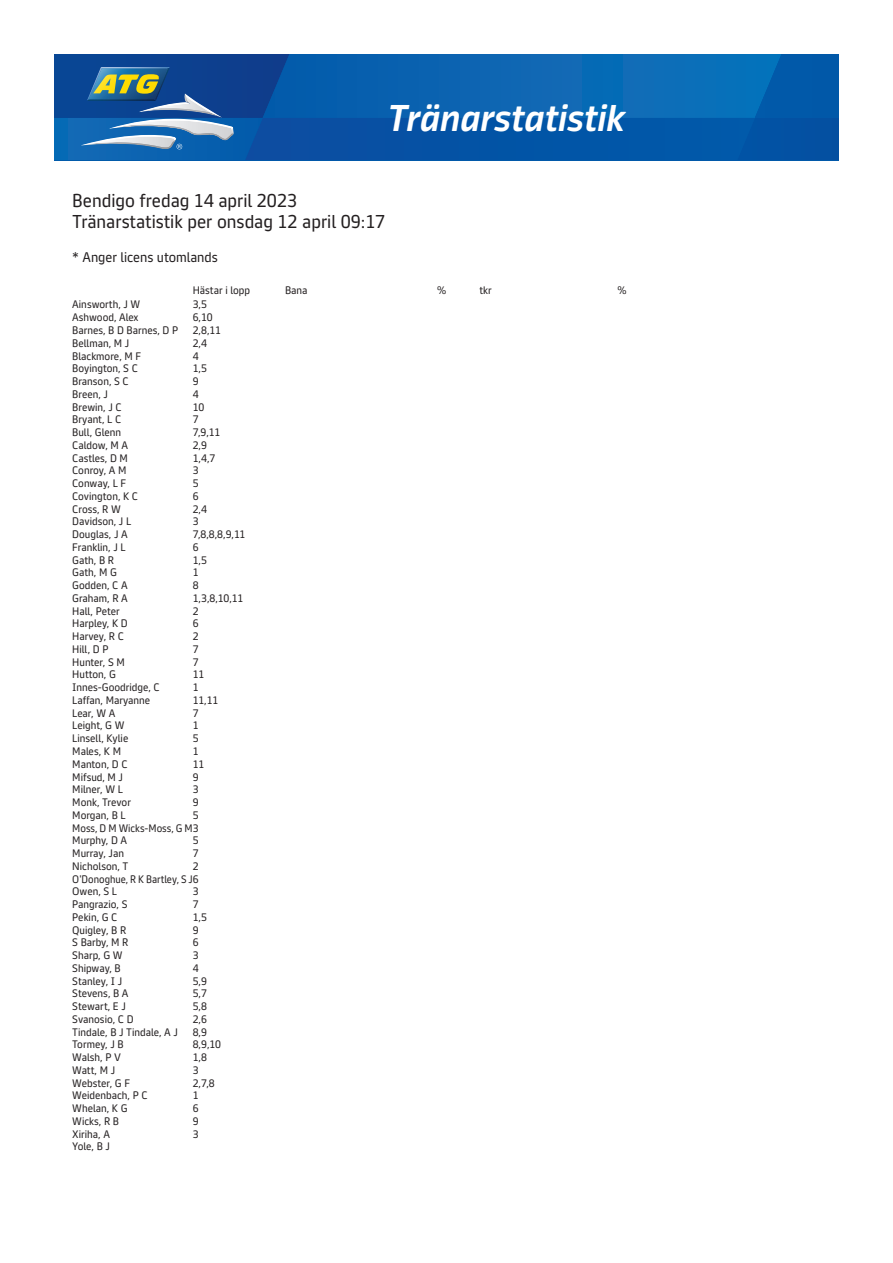
<style>
.page{position:relative;width:893px;height:1263px;background:#fff}
.page>*{position:absolute;margin:0;border:0;box-sizing:border-box;transform-origin:0 0}
.t1{font:italic 700 36px "ATG Text";color:#fff}
.t2{font:18px/21.6px "ATG Text";color:#231f20}
.t3{font:13.5px "ATG Text";color:#231f20}
.t4{font:10.5px/12.8px "ATG Text";color:#231f20;text-align:justify}
</style>
<div class="page">
<svg style="left:54px;top:54px;width:785px;height:106px;background:#105ea8"></svg>
<h1 class="t1" style="left:387px;top:100px;width:239px">Tränarstatistik</h1>
<h2 class="t2" style="left:72px;top:190px;width:315px">Bendigo fredag 14 april 2023<br>Tränarstatistik per onsdag 12 april 09:17</h2>
<p class="t3" style="left:72px;top:250px;width:147px">* Anger licens utomlands</p>
<p class="t4" style="left:193px;top:284px;width:59px">Hästar i lopp</p>
<p class="t4" style="left:285px;top:284px;width:24px">Bana</p>
<p class="t4" style="left:437px;top:284px;width:11px">%</p>
<p class="t4" style="left:479px;top:284px;width:14px">tkr</p>
<p class="t4" style="left:618px;top:284px;width:11px">%</p>
<p class="t4" style="left:72px;top:299px;width:70px">Ainsworth, J W</p>
<p class="t4" style="left:193px;top:299px;width:16px">3,5</p>
<p class="t4" style="left:72px;top:311px;width:68px">Ashwood, Alex</p>
<p class="t4" style="left:193px;top:311px;width:22px">6,10</p>
<p class="t4" style="left:72px;top:324px;width:108px">Barnes, B D Barnes, D P</p>
<p class="t4" style="left:193px;top:324px;width:30px">2,8,11</p>
<p class="t4" style="left:72px;top:337px;width:59px">Bellman, M J</p>
<p class="t4" style="left:193px;top:337px;width:16px">2,4</p>
<p class="t4" style="left:72px;top:350px;width:70px">Blackmore, M F</p>
<p class="t4" style="left:193px;top:350px;width:7px">4</p>
<p class="t4" style="left:72px;top:362px;width:67px">Boyington, S C</p>
<p class="t4" style="left:193px;top:362px;width:16px">1,5</p>
<p class="t4" style="left:72px;top:375px;width:58px">Branson, S C</p>
<p class="t4" style="left:193px;top:375px;width:7px">9</p>
<p class="t4" style="left:72px;top:388px;width:37px">Breen, J</p>
<p class="t4" style="left:193px;top:388px;width:7px">4</p>
<p class="t4" style="left:72px;top:401px;width:51px">Brewin, J C</p>
<p class="t4" style="left:193px;top:401px;width:13px">10</p>
<p class="t4" style="left:72px;top:413px;width:50px">Bryant, L C</p>
<p class="t4" style="left:193px;top:413px;width:7px">7</p>
<p class="t4" style="left:72px;top:426px;width:50px">Bull, Glenn</p>
<p class="t4" style="left:193px;top:426px;width:29px">7,9,11</p>
<p class="t4" style="left:72px;top:439px;width:57px">Caldow, M A</p>
<p class="t4" style="left:193px;top:439px;width:16px">2,9</p>
<p class="t4" style="left:72px;top:452px;width:57px">Castles, D M</p>
<p class="t4" style="left:193px;top:452px;width:24px">1,4,7</p>
<p class="t4" style="left:72px;top:464px;width:56px">Conroy, A M</p>
<p class="t4" style="left:193px;top:464px;width:7px">3</p>
<p class="t4" style="left:72px;top:477px;width:55px">Conway, L F</p>
<p class="t4" style="left:193px;top:477px;width:7px">5</p>
<p class="t4" style="left:72px;top:490px;width:67px">Covington, K C</p>
<p class="t4" style="left:193px;top:490px;width:7px">6</p>
<p class="t4" style="left:72px;top:503px;width:50px">Cross, R W</p>
<p class="t4" style="left:193px;top:503px;width:16px">2,4</p>
<p class="t4" style="left:72px;top:515px;width:60px">Davidson, J L</p>
<p class="t4" style="left:193px;top:515px;width:7px">3</p>
<p class="t4" style="left:72px;top:528px;width:57px">Douglas, J A</p>
<p class="t4" style="left:193px;top:528px;width:54px">7,8,8,8,9,11</p>
<p class="t4" style="left:72px;top:541px;width:55px">Franklin, J L</p>
<p class="t4" style="left:193px;top:541px;width:7px">6</p>
<p class="t4" style="left:72px;top:554px;width:43px">Gath, B R</p>
<p class="t4" style="left:193px;top:554px;width:16px">1,5</p>
<p class="t4" style="left:72px;top:566px;width:46px">Gath, M G</p>
<p class="t4" style="left:193px;top:566px;width:7px">1</p>
<p class="t4" style="left:72px;top:579px;width:57px">Godden, C A</p>
<p class="t4" style="left:193px;top:579px;width:7px">8</p>
<p class="t4" style="left:72px;top:592px;width:57px">Graham, R A</p>
<p class="t4" style="left:193px;top:592px;width:52px">1,3,8,10,11</p>
<p class="t4" style="left:72px;top:605px;width:49px">Hall, Peter</p>
<p class="t4" style="left:193px;top:605px;width:7px">2</p>
<p class="t4" style="left:72px;top:617px;width:57px">Harpley, K D</p>
<p class="t4" style="left:193px;top:617px;width:7px">6</p>
<p class="t4" style="left:72px;top:630px;width:53px">Harvey, R C</p>
<p class="t4" style="left:193px;top:630px;width:7px">2</p>
<p class="t4" style="left:72px;top:643px;width:38px">Hill, D P</p>
<p class="t4" style="left:193px;top:643px;width:7px">7</p>
<p class="t4" style="left:72px;top:656px;width:54px">Hunter, S M</p>
<p class="t4" style="left:193px;top:656px;width:7px">7</p>
<p class="t4" style="left:72px;top:668px;width:45px">Hutton, G</p>
<p class="t4" style="left:193px;top:668px;width:13px">11</p>
<p class="t4" style="left:72px;top:681px;width:89px">Innes-Goodridge, C</p>
<p class="t4" style="left:193px;top:681px;width:7px">1</p>
<p class="t4" style="left:72px;top:694px;width:80px">Laffan, Maryanne</p>
<p class="t4" style="left:193px;top:694px;width:27px">11,11</p>
<p class="t4" style="left:72px;top:707px;width:45px">Lear, W A</p>
<p class="t4" style="left:193px;top:707px;width:7px">7</p>
<p class="t4" style="left:72px;top:719px;width:54px">Leight, G W</p>
<p class="t4" style="left:193px;top:719px;width:7px">1</p>
<p class="t4" style="left:72px;top:732px;width:58px">Linsell, Kylie</p>
<p class="t4" style="left:193px;top:732px;width:7px">5</p>
<p class="t4" style="left:72px;top:745px;width:50px">Males, K M</p>
<p class="t4" style="left:193px;top:745px;width:7px">1</p>
<p class="t4" style="left:72px;top:758px;width:57px">Manton, D C</p>
<p class="t4" style="left:193px;top:758px;width:13px">11</p>
<p class="t4" style="left:72px;top:771px;width:52px">Mifsud, M J</p>
<p class="t4" style="left:193px;top:771px;width:7px">9</p>
<p class="t4" style="left:72px;top:783px;width:52px">Milner, W L</p>
<p class="t4" style="left:193px;top:783px;width:7px">3</p>
<p class="t4" style="left:72px;top:796px;width:60px">Monk, Trevor</p>
<p class="t4" style="left:193px;top:796px;width:7px">9</p>
<p class="t4" style="left:72px;top:809px;width:55px">Morgan, B L</p>
<p class="t4" style="left:72px;top:809px;width:128px;text-indent:120px">5<br>Moss, D M Wicks-Moss, G M3<br>Murphy, D A</p>
<p class="t4" style="left:193px;top:834px;width:7px">5</p>
<p class="t4" style="left:72px;top:847px;width:53px">Murray, Jan</p>
<p class="t4" style="left:193px;top:847px;width:7px">7</p>
<p class="t4" style="left:72px;top:860px;width:58px">Nicholson, T</p>
<p class="t4" style="left:72px;top:860px;width:128px;text-indent:120px">2<br>O'Donoghue, R K Bartley, S J6<br>Owen, S L</p>
<p class="t4" style="left:193px;top:885px;width:7px">3</p>
<p class="t4" style="left:72px;top:898px;width:57px">Pangrazio, S</p>
<p class="t4" style="left:193px;top:898px;width:7px">7</p>
<p class="t4" style="left:72px;top:911px;width:47px">Pekin, G C</p>
<p class="t4" style="left:193px;top:911px;width:16px">1,5</p>
<p class="t4" style="left:72px;top:924px;width:55px">Quigley, B R</p>
<p class="t4" style="left:193px;top:924px;width:7px">9</p>
<p class="t4" style="left:72px;top:936px;width:58px">S Barby, M R</p>
<p class="t4" style="left:193px;top:936px;width:7px">6</p>
<p class="t4" style="left:72px;top:949px;width:52px">Sharp, G W</p>
<p class="t4" style="left:193px;top:949px;width:7px">3</p>
<p class="t4" style="left:72px;top:962px;width:50px">Shipway, B</p>
<p class="t4" style="left:193px;top:962px;width:7px">4</p>
<p class="t4" style="left:72px;top:975px;width:51px">Stanley, I J</p>
<p class="t4" style="left:193px;top:975px;width:16px">5,9</p>
<p class="t4" style="left:72px;top:987px;width:58px">Stevens, B A</p>
<p class="t4" style="left:193px;top:987px;width:16px">5,7</p>
<p class="t4" style="left:72px;top:1000px;width:55px">Stewart, E J</p>
<p class="t4" style="left:193px;top:1000px;width:16px">5,8</p>
<p class="t4" style="left:72px;top:1013px;width:63px">Svanosio, C D</p>
<p class="t4" style="left:193px;top:1013px;width:16px">2,6</p>
<p class="t4" style="left:72px;top:1026px;width:107px">Tindale, B J Tindale, A J</p>
<p class="t4" style="left:193px;top:1026px;width:16px">8,9</p>
<p class="t4" style="left:72px;top:1038px;width:53px">Tormey, J B</p>
<p class="t4" style="left:193px;top:1038px;width:30px">8,9,10</p>
<p class="t4" style="left:72px;top:1051px;width:50px">Walsh, P V</p>
<p class="t4" style="left:193px;top:1051px;width:16px">1,8</p>
<p class="t4" style="left:72px;top:1064px;width:44px">Watt, M J</p>
<p class="t4" style="left:193px;top:1064px;width:7px">3</p>
<p class="t4" style="left:72px;top:1077px;width:59px">Webster, G F</p>
<p class="t4" style="left:193px;top:1077px;width:24px">2,7,8</p>
<p class="t4" style="left:72px;top:1089px;width:77px">Weidenbach, P C</p>
<p class="t4" style="left:193px;top:1089px;width:7px">1</p>
<p class="t4" style="left:72px;top:1102px;width:57px">Whelan, K G</p>
<p class="t4" style="left:193px;top:1102px;width:7px">6</p>
<p class="t4" style="left:72px;top:1115px;width:48px">Wicks, R B</p>
<p class="t4" style="left:193px;top:1115px;width:7px">9</p>
<p class="t4" style="left:72px;top:1128px;width:39px">Xiriha, A</p>
<p class="t4" style="left:193px;top:1128px;width:7px">3</p>
<p class="t4" style="left:72px;top:1140px;width:39px">Yole, B J</p>
</div>
